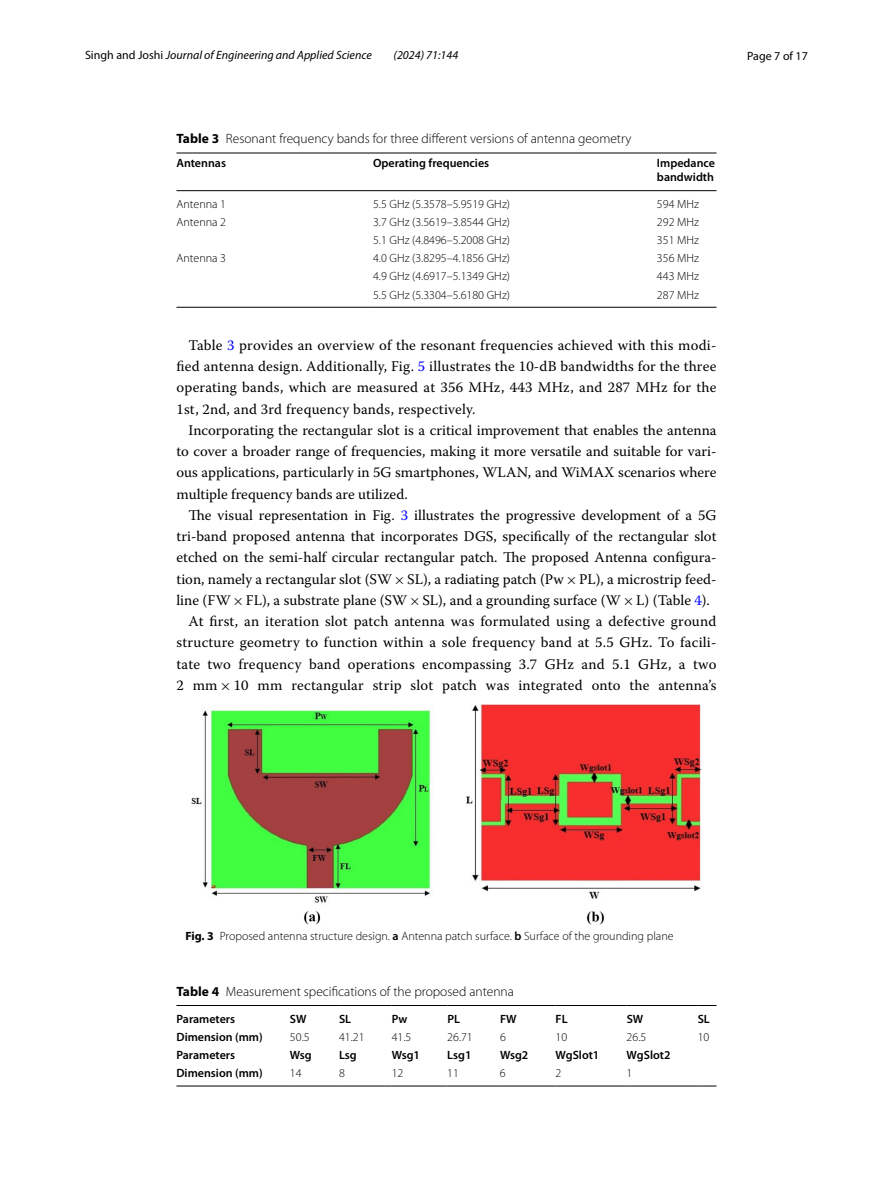
<style>
.page{position:relative;width:893px;height:1187px;background:#fff}
.page>*{position:absolute;margin:0;border:0;box-sizing:border-box;transform-origin:0 0}
.t1{font:14.7px/21.3px "Warnock Pro";letter-spacing:.005em;color:#000;text-align:justify}
.t2{font:300 13.5px "Myriad Pro";color:#000}
.t3{font:300 12px "Myriad Pro";color:#000}
.t4{font:600 12px/13.5px "Myriad Pro";color:#000}
.t5{font:italic 12px "Myriad Pro";color:#000}
.t6{font:12px "Myriad Pro";color:#000}
.s1{font-style:normal}
.s2{font-weight:700}
.s3{color:#00f}
.s4{font-family:"MTSY"}
.s5{font-weight:600}
</style>
<div class="page">
<hr style="left:176px;top:153px;width:197px;height:1px;background:#000">
<hr style="left:176px;top:190px;width:197px;height:1px;background:#000">
<hr style="left:373px;top:153px;width:284px;height:1px;background:#000">
<hr style="left:373px;top:190px;width:284px;height:1px;background:#000">
<hr style="left:657px;top:153px;width:59px;height:1px;background:#000">
<hr style="left:657px;top:190px;width:59px;height:1px;background:#000">
<hr style="left:176px;top:307px;width:197px;height:1px;background:#000">
<hr style="left:373px;top:307px;width:284px;height:1px;background:#000">
<hr style="left:657px;top:307px;width:59px;height:1px;background:#000">
<img style="left:191px;top:704px;width:511px;height:220px">
<hr style="left:176px;top:1005px;width:114px;height:1px;background:#000">
<hr style="left:290px;top:1005px;width:49px;height:1px;background:#000">
<hr style="left:339px;top:1005px;width:53px;height:1px;background:#000">
<hr style="left:392px;top:1005px;width:55px;height:1px;background:#000">
<hr style="left:447px;top:1005px;width:53px;height:1px;background:#000">
<hr style="left:500px;top:1005px;width:56px;height:1px;background:#000">
<hr style="left:556px;top:1005px;width:71px;height:1px;background:#000">
<hr style="left:627px;top:1005px;width:71px;height:1px;background:#000">
<svg style="left:698px;top:1005px;width:18px;height:1px"></svg>
<hr style="left:176px;top:1085px;width:114px;height:1px;background:#000">
<hr style="left:290px;top:1085px;width:49px;height:1px;background:#000">
<hr style="left:339px;top:1085px;width:53px;height:1px;background:#000">
<hr style="left:392px;top:1085px;width:55px;height:1px;background:#000">
<hr style="left:447px;top:1085px;width:53px;height:1px;background:#000">
<hr style="left:500px;top:1085px;width:56px;height:1px;background:#000">
<hr style="left:556px;top:1085px;width:71px;height:1px;background:#000">
<hr style="left:627px;top:1085px;width:71px;height:1px;background:#000">
<svg style="left:698px;top:1085px;width:18px;height:1px"></svg>
<p class="t5" style="left:85px;top:48px;width:288px"><span class="s1">Singh and Joshi</span> Journal of Engineering and Applied Science</p>
<p class="t5" style="left:394px;top:48px;width:66px">(2024) 71:144</p>
<p class="t6" style="left:747px;top:48px;width:62px">Page 7 of 17</p>
<p class="t2" style="left:176px;top:131px;width:456px"><span class="s2">Table 3</span> Resonant frequency bands for three different versions of antenna geometry</p>
<p class="t4" style="left:176px;top:156px;width:51px">Antennas</p>
<p class="t4" style="left:373px;top:156px;width:118px">Operating frequencies</p>
<p class="t4" style="left:657px;top:156px;width:60px">Impedance bandwidth</p>
<p class="t3" style="left:176px;top:197px;width:51px">Antenna 1</p>
<p class="t3" style="left:373px;top:197px;width:138px">5.5 GHz (5.3578–5.9519 GHz)</p>
<p class="t3" style="left:657px;top:197px;width:44px">594 MHz</p>
<p class="t3" style="left:176px;top:215px;width:51px">Antenna 2</p>
<p class="t3" style="left:373px;top:215px;width:138px">3.7 GHz (3.5619–3.8544 GHz)</p>
<p class="t3" style="left:657px;top:215px;width:44px">292 MHz</p>
<p class="t3" style="left:373px;top:233px;width:138px">5.1 GHz (4.8496–5.2008 GHz)</p>
<p class="t3" style="left:657px;top:233px;width:44px">351 MHz</p>
<p class="t3" style="left:176px;top:252px;width:51px">Antenna 3</p>
<p class="t3" style="left:373px;top:252px;width:138px">4.0 GHz (3.8295–4.1856 GHz)</p>
<p class="t3" style="left:657px;top:252px;width:44px">356 MHz</p>
<p class="t3" style="left:373px;top:270px;width:138px">4.9 GHz (4.6917–5.1349 GHz)</p>
<p class="t3" style="left:657px;top:270px;width:44px">443 MHz</p>
<p class="t3" style="left:373px;top:288px;width:138px">5.5 GHz (5.3304–5.6180 GHz)</p>
<p class="t3" style="left:657px;top:288px;width:44px">287 MHz</p>
<p class="t1" style="left:176px;top:334px;width:542px;text-indent:12px">Table <span class="s3">3</span> provides an overview of the resonant frequencies achieved with this modi&shy;fied antenna design. Additionally, Fig. <span class="s3">5</span> illustrates the 10-dB bandwidths for the three operating bands, which are measured at 356 MHz, 443 MHz, and 287 MHz for the 1st, 2nd, and 3rd frequency bands, respectively.</p>
<p class="t1" style="left:176px;top:419px;width:542px;text-indent:12px">Incorporating the rectangular slot is a critical improvement that enables the antenna to cover a broader range of frequencies, making it more versatile and suitable for vari&shy;ous applications, particularly in 5G smartphones, WLAN, and WiMAX scenarios where multiple frequency bands are utilized.</p>
<p class="t1" style="left:188px;top:504px;width:529px">The visual representation in Fig. <span class="s3">3</span> illustrates the progressive development of a 5G</p>
<p class="t1" style="left:176px;top:525px;width:542px">tri-band proposed antenna that incorporates DGS, specifically of the rectangular slot</p>
<p class="t1" style="left:176px;top:546px;width:542px">etched on the semi-half circular rectangular patch. The proposed Antenna configura-</p>
<p class="t1" style="left:176px;top:568px;width:542px">tion, namely a rectangular slot (SW<span class="s4">×</span>SL), a radiating patch (Pw<span class="s4">×</span>PL), a microstrip feed-</p>
<p class="t1" style="left:176px;top:589px;width:535px">line (FW<span class="s4">×</span>FL), a substrate plane (SW<span class="s4">×</span>SL), and a grounding surface (W<span class="s4">×</span>L) (Table <span class="s3">4</span>).</p>
<p class="t1" style="left:188px;top:610px;width:529px">At first, an iteration slot patch antenna was formulated using a defective ground</p>
<p class="t1" style="left:176px;top:631px;width:541px">structure geometry to function within a sole frequency band at 5.5 GHz. To facili-</p>
<p class="t1" style="left:176px;top:652px;width:542px">tate two frequency band operations encompassing 3.7 GHz and 5.1 GHz, a two</p>
<p class="t1" style="left:176px;top:674px;width:542px">2 mm <span class="s4">×</span>10 mm rectangular strip slot patch was integrated onto the antenna’s</p>
<p class="t3" style="left:185px;top:929px;width:490px"><span class="s2">Fig. 3</span> Proposed antenna structure design. <span class="s5">a</span> Antenna patch surface. <span class="s5">b</span> Surface of the grounding plane</p>
<p class="t2" style="left:176px;top:983px;width:339px"><span class="s2">Table 4</span> Measurement specifications of the proposed antenna</p>
<p class="t4" style="left:176px;top:1011px;width:60px">Parameters</p>
<p class="t4" style="left:290px;top:1011px;width:18px">SW</p>
<p class="t4" style="left:339px;top:1011px;width:14px">SL</p>
<p class="t4" style="left:392px;top:1011px;width:17px">Pw</p>
<p class="t4" style="left:447px;top:1011px;width:14px">PL</p>
<p class="t4" style="left:500px;top:1011px;width:18px">FW</p>
<p class="t4" style="left:556px;top:1011px;width:14px">FL</p>
<p class="t4" style="left:627px;top:1011px;width:18px">SW</p>
<p class="t4" style="left:698px;top:1011px;width:14px">SL</p>
<p class="t4" style="left:176px;top:1029px;width:88px">Dimension (mm)</p>
<p class="t3" style="left:290px;top:1030px;width:21px">50.5</p>
<p class="t3" style="left:339px;top:1030px;width:27px">41.21</p>
<p class="t3" style="left:392px;top:1030px;width:21px">41.5</p>
<p class="t3" style="left:447px;top:1030px;width:27px">26.71</p>
<p class="t3" style="left:500px;top:1030px;width:7px">6</p>
<p class="t3" style="left:556px;top:1030px;width:13px">10</p>
<p class="t3" style="left:627px;top:1030px;width:21px">26.5</p>
<p class="t3" style="left:698px;top:1030px;width:13px">10</p>
<p class="t4" style="left:176px;top:1048px;width:60px">Parameters</p>
<p class="t4" style="left:290px;top:1048px;width:23px">Wsg</p>
<p class="t4" style="left:339px;top:1048px;width:19px">Lsg</p>
<p class="t4" style="left:392px;top:1048px;width:30px">Wsg1</p>
<p class="t4" style="left:447px;top:1048px;width:26px">Lsg1</p>
<p class="t4" style="left:500px;top:1048px;width:30px">Wsg2</p>
<p class="t4" style="left:555px;top:1048px;width:45px">WgSlot1</p>
<p class="t4" style="left:627px;top:1048px;width:45px">WgSlot2</p>
<p class="t4" style="left:176px;top:1066px;width:88px">Dimension (mm)</p>
<p class="t3" style="left:290px;top:1066px;width:13px">14</p>
<p class="t3" style="left:339px;top:1066px;width:7px">8</p>
<p class="t3" style="left:392px;top:1066px;width:13px">12</p>
<p class="t3" style="left:447px;top:1066px;width:13px">11</p>
<p class="t3" style="left:500px;top:1066px;width:7px">6</p>
<p class="t3" style="left:555px;top:1066px;width:7px">2</p>
<p class="t3" style="left:627px;top:1066px;width:7px">1</p>
</div>
